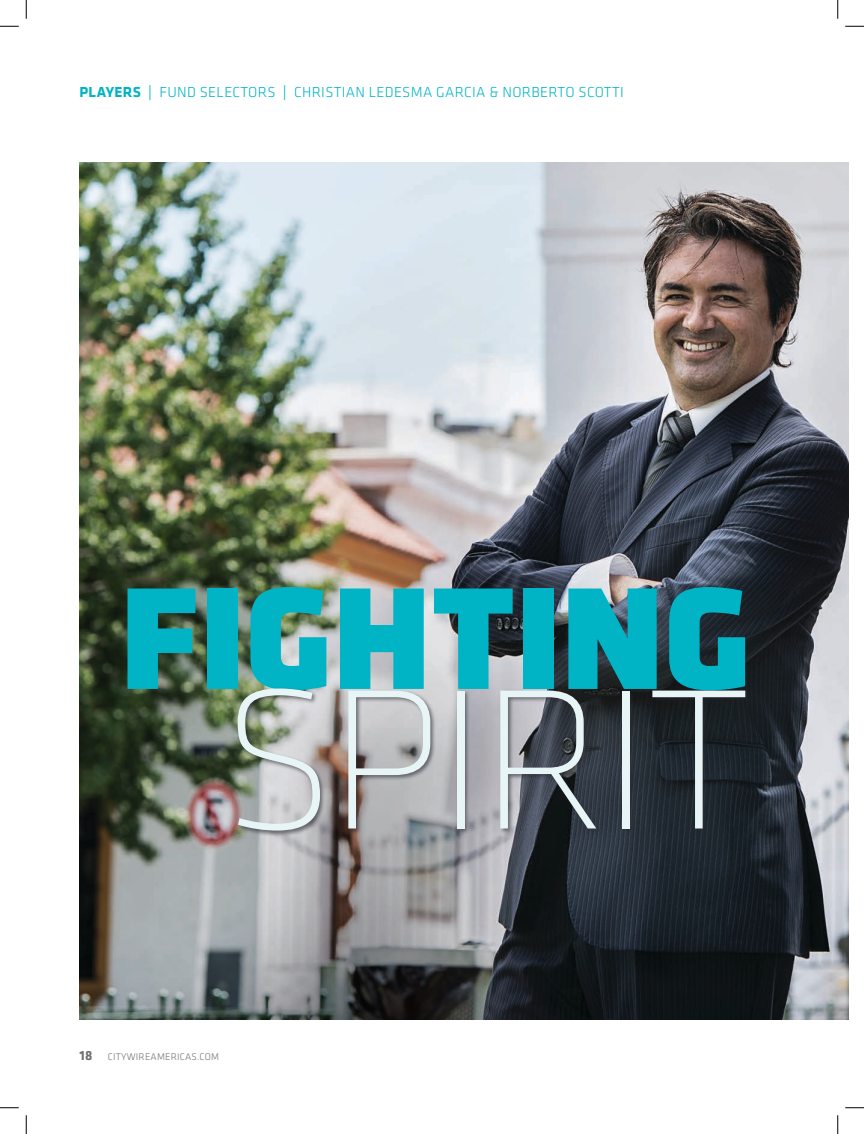
<style>
.page{position:relative;width:864px;height:1134px;background:#fff}
.page>*{position:absolute;margin:0;border:0;box-sizing:border-box;transform-origin:0 0}
.t1{font:200 206.88px "Klavika Display";color:#e8f5f6}
.t2{font:150.62px "Klavika Display Bl";letter-spacing:.01em;color:#00b4c6}
.t3{font:300 15px "Klavika";letter-spacing:.02em;color:#00b4c6}
.Folio{font:300 10px "Klavika";letter-spacing:.02em;color:#6d6f71}
.s1{font-weight:700}
.s2{font-weight:400}
.s3{font-weight:700;font-size:13.75px}
</style>
<div class="page">
<img style="left:79px;top:163px;width:769px;height:855px">
<div style="left:236px;top:687px;width:516px;height:149px;background:#2a2a34;opacity:.59"></div>
<svg style="left:0;top:25px;width:19px;height:2px"></svg>
<svg style="left:845px;top:25px;width:19px;height:2px"></svg>
<svg style="left:0;top:1107px;width:19px;height:1px"></svg>
<svg style="left:845px;top:1107px;width:19px;height:1px"></svg>
<svg style="left:25px;top:0;width:2px;height:19px"></svg>
<svg style="left:25px;top:1115px;width:2px;height:18px"></svg>
<svg style="left:837px;top:0;width:1px;height:19px"></svg>
<svg style="left:837px;top:1115px;width:1px;height:18px"></svg>
<p class="t3" style="left:79px;top:83px;width:546px"><span class="s1">PLAYERS</span> <span class="s2">|</span> FUND SELECTORS <span class="s2">|</span> CHRISTIAN LEDESMA GARCIA &amp; NORBERTO SCOTTI</p>
<p class="t2" style="left:121px;top:549px;width:631px">FIGHTING</p>
<p class="t1" style="left:225px;top:644px;width:526px">SPIRIT</p>
<p class="Folio" style="left:79px;top:1050px;width:141px"><span class="s3">18</span> CITYWIREAMERICAS.COM</p>
</div>
